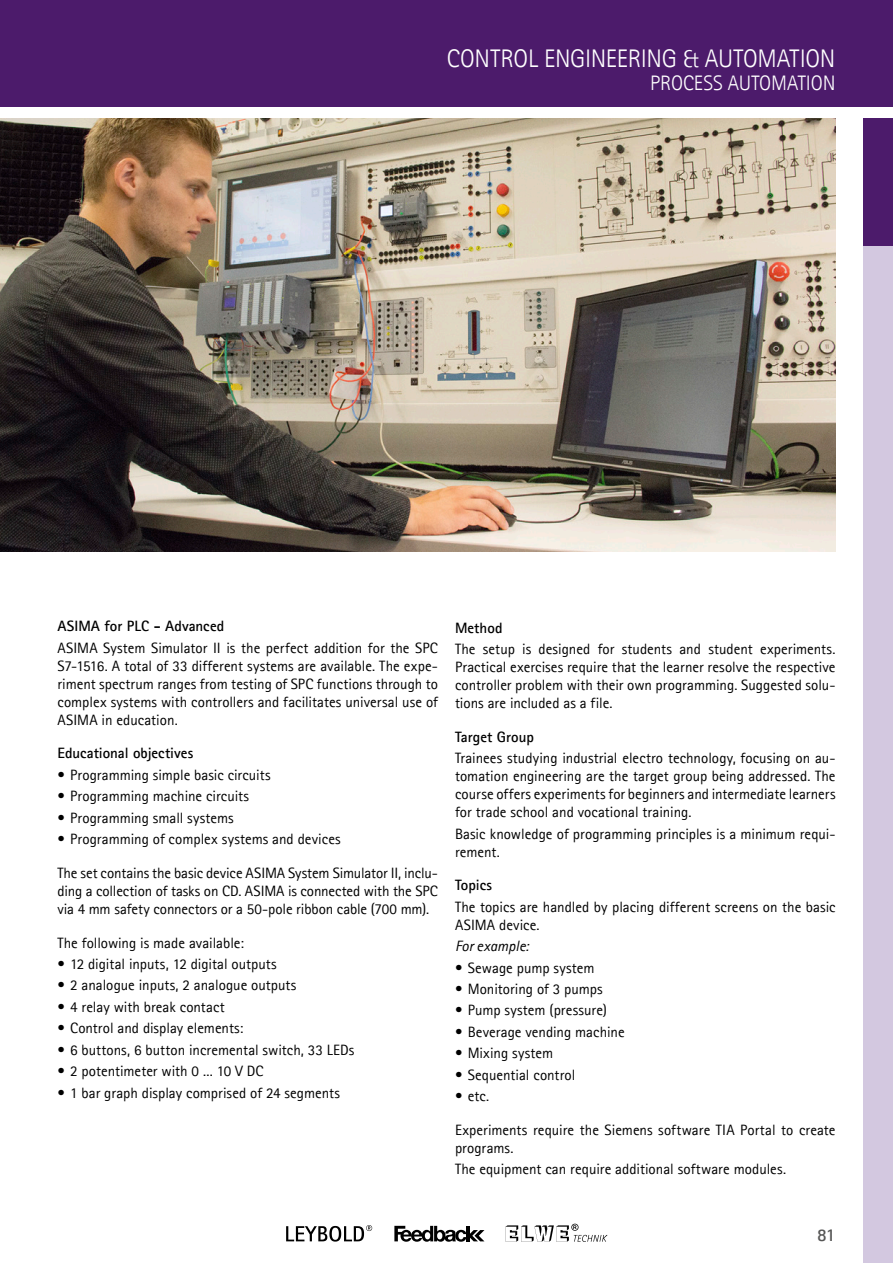
<style>
.page{position:relative;width:893px;height:1263px;background:#fff}
.page>*{position:absolute;margin:0;border:0;box-sizing:border-box;transform-origin:0 0}
.KopfRechts{font:300 25.5px "Agfa Rotis Sans Serif";letter-spacing:-.01em;color:#fff}
.KopfLinks{font:300 21px "Agfa Rotis Sans Serif";letter-spacing:-.005em;color:#fff}
.t1{font:700 18px "Agfa Rotis Sans Serif";color:#565655}
.t2{font:15px/18px "Agfa Rotis Sans Serif";color:#000;text-align:justify}
.t3{font:700 15px "Agfa Rotis Sans Serif";letter-spacing:.005em;color:#000}
.t4{font:italic 15px "Agfa Rotis Sans Serif";color:#000}
</style>
<div class="page">
<div style="left:863px;top:118px;width:30px;height:1145px;background:#d3c8e0"></div>
<div style="left:0;top:0;width:893px;height:106px;background:#4c1b6b"></div>
<div style="left:863px;top:118px;width:30px;height:128px;background:#4c1b6b"></div>
<svg style="left:506px;top:1224px;width:102px;height:18px"></svg>
<svg style="left:394px;top:1226px;width:90px;height:16px"></svg>
<svg style="left:286px;top:1225px;width:86px;height:16px"></svg>
<img style="left:0;top:118px;width:836px;height:434px">
<p class="KopfRechts" style="left:447px;top:44px;width:390px">CONTROL ENGINEERING &amp; AUTOMATION</p>
<p class="KopfLinks" style="left:650px;top:71px;width:187px">PROCESS AUTOMATION</p>
<p class="t3" style="left:57px;top:617px;width:168px">ASIMA for PLC - Advanced</p>
<p class="t2" style="left:57px;top:638px;width:382px">ASIMA System Simulator II is the perfect addition for the SPC S7-1516. A total of 33 different systems are available. The expe&shy;riment spectrum ranges from testing of SPC functions through to complex systems with controllers and facilitates universal use of ASIMA in education.</p>
<p class="t3" style="left:57px;top:744px;width:137px">Educational objectives</p>
<p class="t2" style="left:57px;top:766px;width:215px">• Programming simple basic circuits</p>
<p class="t2" style="left:57px;top:787px;width:193px">• Programming machine circuits</p>
<p class="t2" style="left:57px;top:808px;width:178px">• Programming small systems</p>
<p class="t2" style="left:57px;top:830px;width:285px">• Programming of complex systems and devices</p>
<p class="t2" style="left:57px;top:864px;width:382px">The set contains the basic device ASIMA System Simulator II, inclu&shy;ding a collection of tasks on CD. ASIMA is connected with the SPC via 4 mm safety connectors or a 50-pole ribbon cable (700 mm).</p>
<p class="t2" style="left:57px;top:933px;width:188px">The following is made available:</p>
<p class="t2" style="left:57px;top:955px;width:221px">• 12 digital inputs, 12 digital outputs</p>
<p class="t2" style="left:57px;top:976px;width:241px">• 2 analogue inputs, 2 analogue outputs</p>
<p class="t2" style="left:57px;top:998px;width:169px">• 4 relay with break contact</p>
<p class="t2" style="left:57px;top:1019px;width:188px">• Control and display elements:</p>
<p class="t2" style="left:57px;top:1040px;width:299px">• 6 buttons, 6 button incremental switch, 33 LEDs</p>
<p class="t2" style="left:57px;top:1062px;width:208px">• 2 potentimeter with 0 ... 10 V DC</p>
<p class="t2" style="left:57px;top:1083px;width:284px">• 1 bar graph display comprised of 24 segments</p>
<p class="t3" style="left:455px;top:618px;width:49px">Method</p>
<p class="t2" style="left:455px;top:640px;width:382px">The setup is designed for students and student experiments.<br>Practical exercises require that the learner resolve the respective controller problem with their own programming. Suggested solu&shy;tions are included as a file.</p>
<p class="t3" style="left:455px;top:727px;width:80px">Target Group</p>
<p class="t2" style="left:455px;top:749px;width:382px">Trainees studying industrial electro technology, focusing on au&shy;tomation engineering are the target group being addressed. The course offers experiments for beginners and intermediate learners for trade school and vocational training.</p>
<p class="t2" style="left:455px;top:824px;width:382px">Basic knowledge of programming principles is a minimum requi&shy;rement.</p>
<p class="t3" style="left:455px;top:876px;width:38px">Topics</p>
<p class="t2" style="left:455px;top:898px;width:382px">The topics are handled by placing different screens on the basic<br>ASIMA device.</p>
<p class="t4" style="left:455px;top:937px;width:75px">For example:</p>
<p class="t2" style="left:455px;top:958px;width:141px">• Sewage pump system</p>
<p class="t2" style="left:455px;top:980px;width:149px">• Monitoring of 3 pumps</p>
<p class="t2" style="left:455px;top:1001px;width:153px">• Pump system (pressure)</p>
<p class="t2" style="left:455px;top:1023px;width:171px">• Beverage vending machine</p>
<p class="t2" style="left:455px;top:1044px;width:100px">• Mixing system</p>
<p class="t2" style="left:455px;top:1065px;width:122px">• Sequential control</p>
<p class="t2" style="left:455px;top:1087px;width:36px">• etc.</p>
<p class="t2" style="left:455px;top:1121px;width:382px">Experiments require the Siemens software TIA Portal to create programs.</p>
<p class="t2" style="left:455px;top:1160px;width:333px">The equipment can require additional software modules.</p>
<p class="t1" style="left:817px;top:1224px;width:20px">81</p>
</div>
